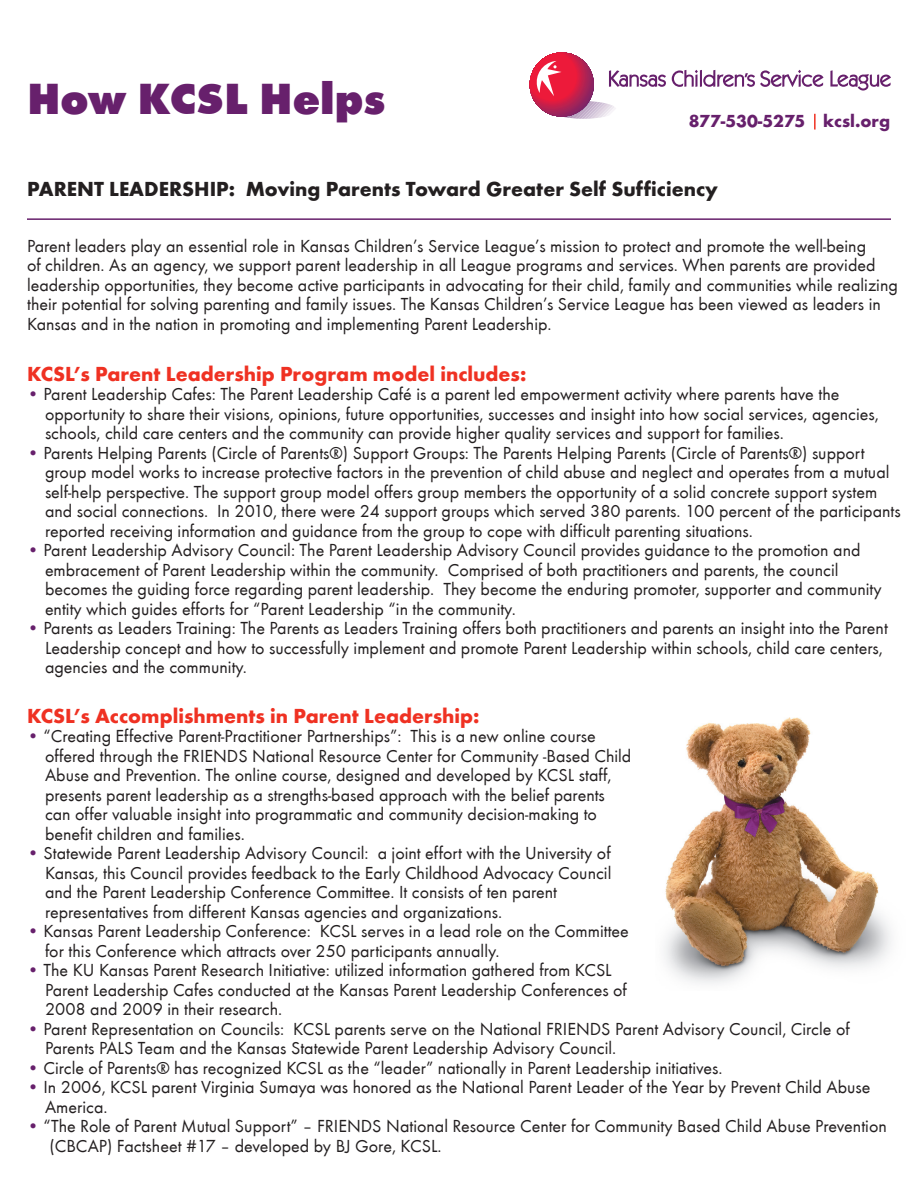
<style>
.page{position:relative;width:918px;height:1188px;background:#fff}
.page>*{position:absolute;margin:0;border:0;box-sizing:border-box;transform-origin:0 0}
.t1{font:700 expanded 45px "Futura T";color:#67206c}
.t2{font:700 21px "Futura T";color:#ef3122}
.t3{font:700 21px "Futura T";color:#231f20}
.t4{font:18px/19.5px "Futura T Boo";color:#231f20}
.t5{font:700 18px "Futura T";color:#67206c}
.s1{font-family:"Futura T";font-weight:700;color:#67206c}
</style>
<div class="page">
<img style="left:664px;top:717px;width:227px;height:267px">
<hr style="left:27px;top:218px;width:864px;height:2px;background:#67206c">
<svg style="left:814px;top:114px;width:2px;height:16px"></svg>
<svg style="left:672px;top:70px;width:152px;height:17px"></svg>
<svg style="left:830px;top:70px;width:61px;height:21px"></svg>
<svg style="left:530px;top:52px;width:136px;height:67px"></svg>
<p class="t1" style="left:27px;top:72px;width:360px">How KCSL Helps</p>
<p class="t5" style="left:689px;top:111px;width:203px">877-530-5275 kcsl.org</p>
<p class="t3" style="left:27px;top:176px;width:692px">PARENT LEADERSHIP: Moving Parents Toward Greater Self Sufficiency</p>
<p class="t4" style="left:27px;top:236px;width:841px">Parent leaders play an essential role in Kansas Children’s Service League’s mission to protect and promote the well-being</p>
<p class="t4" style="left:27px;top:255px;width:872px">of children. As an agency, we support parent leadership in all League programs and services. When parents are provided leadership opportunities, they become active participants in advocating for their child, family and communities while realizing their potential for solving parenting and family issues. The Kansas Children’s Service League has been viewed as leaders in Kansas and in the nation in promoting and implementing Parent Leadership.</p>
<p class="t2" style="left:27px;top:361px;width:501px">KCSL’s Parent Leadership Program model includes:</p>
<p class="t4" style="left:27px;top:384px;width:814px"><span class="s1">•</span> Parent Leadership Cafes: The Parent Leadership Café is a parent led empowerment activity where parents have the</p>
<p class="t4" style="left:45px;top:404px;width:835px">opportunity to share their visions, opinions, future opportunities, successes and insight into how social services, agencies,</p>
<p class="t4" style="left:45px;top:423px;width:740px">schools, child care centers and the community can provide higher quality services and support for families.</p>
<p class="t4" style="left:27px;top:443px;width:839px"><span class="s1">•</span> Parents Helping Parents (Circle of Parents®) Support Groups: The Parents Helping Parents (Circle of Parents®) support</p>
<p class="t4" style="left:45px;top:462px;width:846px">group model works to increase protective factors in the prevention of child abuse and neglect and operates from a mutual</p>
<p class="t4" style="left:45px;top:482px;width:834px">self-help perspective. The support group model offers group members the opportunity of a solid concrete support system</p>
<p class="t4" style="left:45px;top:501px;width:857px">and social connections. In 2010, there were 24 support groups which served 380 parents. 100 percent of the participants</p>
<p class="t4" style="left:45px;top:521px;width:710px">reported receiving information and guidance from the group to cope with difficult parenting situations.</p>
<p class="t4" style="left:27px;top:540px;width:835px"><span class="s1">•</span> Parent Leadership Advisory Council: The Parent Leadership Advisory Council provides guidance to the promotion and</p>
<p class="t4" style="left:45px;top:560px;width:795px">embracement of Parent Leadership within the community. Comprised of both practitioners and parents, the council</p>
<p class="t4" style="left:45px;top:579px;width:838px">becomes the guiding force regarding parent leadership. They become the enduring promoter, supporter and community</p>
<p class="t4" style="left:45px;top:599px;width:472px">entity which guides efforts for “Parent Leadership “in the community.</p>
<p class="t4" style="left:27px;top:618px;width:862px"><span class="s1">•</span> Parents as Leaders Training: The Parents as Leaders Training offers both practitioners and parents an insight into the Parent</p>
<p class="t4" style="left:45px;top:638px;width:840px">Leadership concept and how to successfully implement and promote Parent Leadership within schools, child care centers,</p>
<p class="t4" style="left:45px;top:657px;width:204px">agencies and the community.</p>
<p class="t2" style="left:27px;top:703px;width:454px">KCSL’s Accomplishments in Parent Leadership:</p>
<p class="t4" style="left:27px;top:726px;width:570px"><span class="s1">•</span> “Creating Effective Parent-Practitioner Partnerships”: This is a new online course</p>
<p class="t4" style="left:45px;top:746px;width:588px">offered through the FRIENDS National Resource Center for Community -Based Child</p>
<p class="t4" style="left:45px;top:765px;width:568px">Abuse and Prevention. The online course, designed and developed by KCSL staff,</p>
<p class="t4" style="left:45px;top:785px;width:561px">presents parent leadership as a strengths-based approach with the belief parents</p>
<p class="t4" style="left:45px;top:804px;width:554px">can offer valuable insight into programmatic and community decision-making to</p>
<p class="t4" style="left:45px;top:824px;width:201px">benefit children and families.</p>
<p class="t4" style="left:27px;top:843px;width:585px"><span class="s1">•</span> Statewide Parent Leadership Advisory Council: a joint effort with the University of</p>
<p class="t4" style="left:45px;top:863px;width:568px">Kansas, this Council provides feedback to the Early Childhood Advocacy Council</p>
<p class="t4" style="left:45px;top:882px;width:514px">and the Parent Leadership Conference Committee. It consists of ten parent</p>
<p class="t4" style="left:45px;top:902px;width:459px">representatives from different Kansas agencies and organizations.</p>
<p class="t4" style="left:27px;top:921px;width:603px"><span class="s1">•</span> Kansas Parent Leadership Conference: KCSL serves in a lead role on the Committee</p>
<p class="t4" style="left:45px;top:941px;width:456px">for this Conference which attracts over 250 participants annually.</p>
<p class="t4" style="left:27px;top:960px;width:586px"><span class="s1">•</span> The KU Kansas Parent Research Initiative: utilized information gathered from KCSL</p>
<p class="t4" style="left:45px;top:980px;width:583px">Parent Leadership Cafes conducted at the Kansas Parent Leadership Conferences of</p>
<p class="t4" style="left:45px;top:999px;width:239px">2008 and 2009 in their research.</p>
<p class="t4" style="left:27px;top:1019px;width:824px"><span class="s1">•</span> Parent Representation on Councils: KCSL parents serve on the National FRIENDS Parent Advisory Council, Circle of</p>
<p class="t4" style="left:45px;top:1038px;width:573px">Parents PALS Team and the Kansas Statewide Parent Leadership Advisory Council.</p>
<p class="t4" style="left:27px;top:1058px;width:697px"><span class="s1">•</span> Circle of Parents® has recognized KCSL as the “leader” nationally in Parent Leadership initiatives.</p>
<p class="t4" style="left:27px;top:1077px;width:845px"><span class="s1">•</span> In 2006, KCSL parent Virginia Sumaya was honored as the National Parent Leader of the Year by Prevent Child Abuse</p>
<p class="t4" style="left:45px;top:1097px;width:64px">America.</p>
<p class="t4" style="left:27px;top:1116px;width:861px"><span class="s1">•</span> “The Role of Parent Mutual Support” – FRIENDS National Resource Center for Community Based Child Abuse Prevention</p>
<p class="t4" style="left:50px;top:1136px;width:394px">(CBCAP) Factsheet #17 – developed by BJ Gore, KCSL.</p>
</div>
